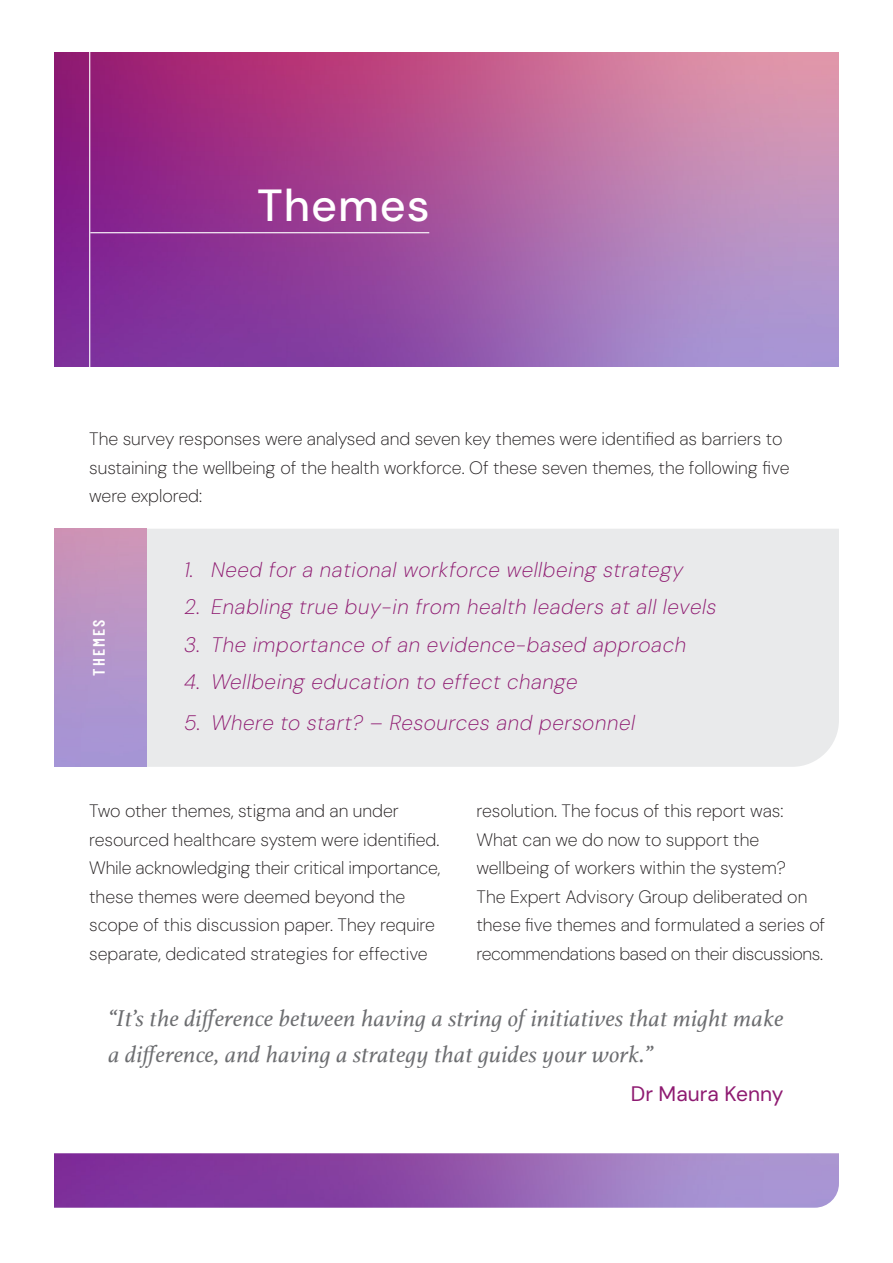
<style>
.page{position:relative;width:893px;height:1263px;background:#fff}
.page>*{position:absolute;margin:0;border:0;box-sizing:border-box;transform-origin:0 0}
.t1{font:500 45px "DM Sans 18 pt";letter-spacing:.02em;color:#fff}
.t2{font:italic 24px "Athelas";letter-spacing:.01em;color:#6c6d70}
.t3{font:italic 200 21px "DM Sans 18 pt";letter-spacing:.03em;color:#8f1b71}
.t4{font:21px "DM Sans 18 pt";color:#8e1a71}
.t5{font:200 18px/28.5px "DM Sans 18 pt";color:#231f20}
.t6{font:600 16.5px "Barlow Condensed";letter-spacing:.13em;color:#fff}
</style>
<div class="page">
<img style="left:54px;top:1153px;width:785px;height:55px">
<img style="left:54px;top:53px;width:785px;height:314px">
<hr style="left:90px;top:232px;width:339px;height:1px;background:#fff">
<hr style="left:89px;top:14px;width:1px;height:372px;background:#fff">
<div style="left:147px;top:529px;width:692px;height:238px;background:#e9eaeb"></div>
<p class="t1" style="left:257px;top:178px;width:174px">Themes</p>
<p class="t5" style="left:89px;top:425px;width:695px">The survey responses were analysed and seven key themes were identified as barriers to</p>
<p class="t5" style="left:89px;top:453px;width:702px">sustaining the wellbeing of the health workforce. Of these seven themes, the following five were explored:</p>
<p class="t6" style="left:87px;top:676px;width:58px;rotate:-90deg">THEMES</p>
<p class="t3" style="left:184px;top:557px;width:501px">1. Need for a national workforce wellbeing strategy</p>
<p class="t3" style="left:184px;top:594px;width:534px">2. Enabling true buy-in from health leaders at all levels</p>
<p class="t3" style="left:184px;top:632px;width:503px">3. The importance of an evidence-based approach</p>
<p class="t3" style="left:184px;top:669px;width:395px">4. Wellbeing education to effect change</p>
<p class="t3" style="left:184px;top:710px;width:452px">5. Where to start? – Resources and personnel</p>
<p class="t5" style="left:89px;top:796px;width:353px">Two other themes, stigma and an under resourced healthcare system were identified.<br>While acknowledging their critical importance, these themes were deemed beyond the scope of this discussion paper. They require separate, dedicated strategies for effective</p>
<p class="t5" style="left:476px;top:796px;width:308px">resolution. The focus of this report was:</p>
<p class="t5" style="left:476px;top:825px;width:284px">What can we do now to support the</p>
<p class="t5" style="left:476px;top:853px;width:311px">wellbeing of workers within the system?</p>
<p class="t5" style="left:476px;top:882px;width:350px">The Expert Advisory Group deliberated on these five themes and formulated a series of recommendations based on their discussions.</p>
<p class="t2" style="left:109px;top:999px;width:676px">“It’s the difference between having a string of initiatives that might make</p>
<p class="t2" style="left:109px;top:1035px;width:546px">a difference, and having a strategy that guides your work.”</p>
<p class="t4" style="left:631px;top:1081px;width:154px">Dr Maura Kenny</p>
</div>
